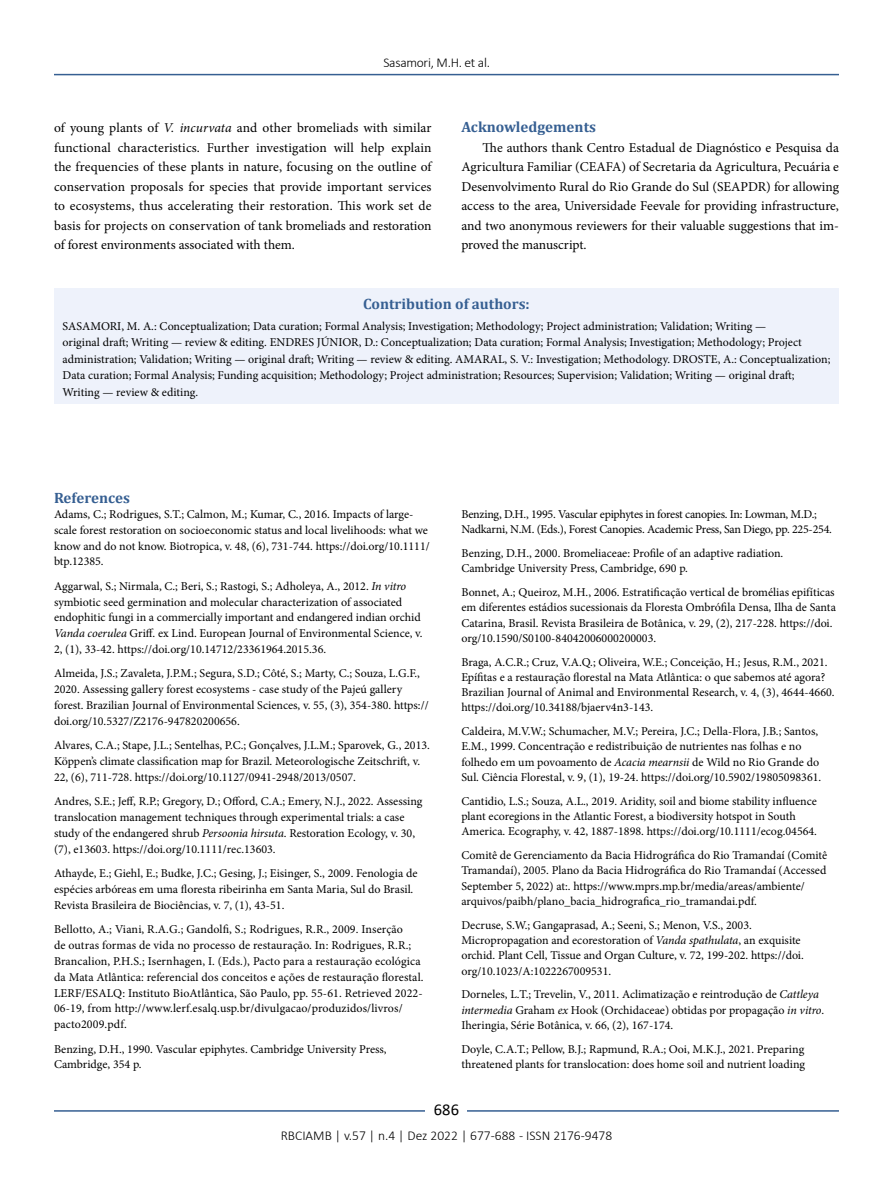
<style>
.page{position:relative;width:893px;height:1191px;background:#fff}
.page>*{position:absolute;margin:0;border:0;box-sizing:border-box;transform-origin:0 0}
.t1{font:16.5px "Calibri";color:#000}
.t2{font:700 15px "Cambria";color:#365f92}
.t3{font:13.5px/19.5px "Minion Pro";letter-spacing:-.005em;color:#000;text-align:justify}
.t4{font:300 13.5px "Calibri";color:#000}
.t5{font:300 13.5px "Calibri";letter-spacing:-.02em;color:#000}
.t6{font:12px/15.9px "Minion Pro";color:#000}
.t7{font:12px/15.3px "Minion Pro";letter-spacing:-.02em;color:#000}
.s1{font-style:italic}
</style>
<div class="page">
<hr style="left:54px;top:74px;width:785px;height:1px;background:#365f92">
<hr style="left:54px;top:1110px;width:785px;height:1px;background:#365f92">
<div style="left:426px;top:1096px;width:41px;height:26px;background:#fff"></div>
<div style="left:54px;top:289px;width:785px;height:115px;background:#eef2fb"></div>
<p class="t5" style="left:383px;top:54px;width:108px">Sasamori, M.H. et al.</p>
<p class="t3" style="left:54px;top:118px;width:379px">of young plants of <span class="s1">V. incurvata</span> and other bromeliads with similar functional characteristics. Further investigation will help explain the frequencies of these plants in nature, focusing on the outline of conservation proposals for species that provide important services to ecosystems, thus accelerating their restoration. This work set de basis for projects on conservation of tank bromeliads and restoration of forest environments associated with them.</p>
<p class="t2" style="left:461px;top:116px;width:136px">Acknowledgements</p>
<p class="t3" style="left:461px;top:138px;width:379px;text-indent:21px">The authors thank Centro Estadual de Diagnóstico e Pesquisa da Agricultura Familiar (CEAFA) of Secretaria da Agricultura, Pecuária e Desenvolvimento Rural do Rio Grande do Sul (SEAPDR) for allowing access to the area, Universidade Feevale for providing infrastructure, and two anonymous reviewers for their valuable suggestions that im&shy;proved the manuscript.</p>
<p class="t2" style="left:363px;top:293px;width:168px">Contribution of authors:</p>
<p class="t6" style="left:63px;top:317px;width:769px;line-height:16.5px">SASAMORI, M. A.: Conceptualization; Data curation; Formal Analysis; Investigation; Methodology; Project administration; Validation; Writing —<br>original draft; Writing — review &amp; editing. ENDRES JÚNIOR, D.: Conceptualization; Data curation; Formal Analysis; Investigation; Methodology; Project administration; Validation; Writing — original draft; Writing — review &amp; editing. AMARAL, S. V.: Investigation; Methodology. DROSTE, A.: Conceptualization; Data curation; Formal Analysis; Funding acquisition; Methodology; Project administration; Resources; Supervision; Validation; Writing — original draft; Writing — review &amp; editing.</p>
<p class="t2" style="left:54px;top:487px;width:77px">References</p>
<p class="t6" style="left:54px;top:506px;width:377px">Adams, C.; Rodrigues, S.T.; Calmon, M.; Kumar, C., 2016. Impacts of large&shy;scale forest restoration on socioeconomic status and local livelihoods: what we know and do not know. Biotropica, v. 48, (6), 731-744. https://doi.org/10.1111/ btp.12385.</p>
<p class="t6" style="left:54px;top:578px;width:370px">Aggarwal, S.; Nirmala, C.; Beri, S.; Rastogi, S.; Adholeya, A., 2012. <span class="s1">In vitro </span>symbiotic seed germination and molecular characterization of associated endophitic fungi in a commercially important and endangered indian orchid <span class="s1">Vanda coerulea</span> Griff. ex Lind. European Journal of Environmental Science, v.<br>2, (1), 33-42. https://doi.org/10.14712/23361964.2015.36.</p>
<p class="t6" style="left:54px;top:666px;width:376px">Almeida, J.S.; Zavaleta, J.P.M.; Segura, S.D.; Côté, S.; Marty, C.; Souza, L.G.F., 2020. Assessing gallery forest ecosystems - case study of the Pajeú gallery forest. Brazilian Journal of Environmental Sciences, v. 55, (3), 354-380. https:// doi.org/10.5327/Z2176-947820200656.</p>
<p class="t6" style="left:54px;top:737px;width:377px">Alvares, C.A.; Stape, J.L.; Sentelhas, P.C.; Gonçalves, J.L.M.; Sparovek, G., 2013.<br>Köppen’s climate classification map for Brazil. Meteorologische Zeitschrift, v.<br>22, (6), 711-728. https://doi.org/10.1127/0941-2948/2013/0507.</p>
<p class="t6" style="left:54px;top:793px;width:370px">Andres, S.E.; Jeff, R.P.; Gregory, D.; Offord, C.A.; Emery, N.J., 2022. Assessing translocation management techniques through experimental trials: a case study of the endangered shrub <span class="s1">Persoonia hirsuta</span>. Restoration Ecology, v. 30, (7), e13603. https://doi.org/10.1111/rec.13603.</p>
<p class="t6" style="left:54px;top:865px;width:365px">Athayde, E.; Giehl, E.; Budke, J.C.; Gesing, J.; Eisinger, S., 2009. Fenologia de espécies arbóreas em uma floresta ribeirinha em Santa Maria, Sul do Brasil.<br>Revista Brasileira de Biociências, v. 7, (1), 43-51.</p>
<p class="t6" style="left:54px;top:921px;width:371px">Bellotto, A.; Viani, R.A.G.; Gandolfi, S.; Rodrigues, R.R., 2009. Inserção<br>de outras formas de vida no processo de restauração. In: Rodrigues, R.R.; Brancalion, P.H.S.; Isernhagen, I. (Eds.), Pacto para a restauração ecológica da Mata Atlântica: referencial dos conceitos e ações de restauração florestal.<br>LERF/ESALQ: Instituto BioAtlântica, São Paulo, pp. 55-61. Retrieved 2022- 06-19, from http://www.lerf.esalq.usp.br/divulgacao/produzidos/livros/ pacto2009.pdf.</p>
<p class="t6" style="left:54px;top:1040px;width:334px">Benzing, D.H., 1990. Vascular epiphytes. Cambridge University Press,<br>Cambridge, 354 p.</p>
<p class="t7" style="left:461px;top:506px;width:372px">Benzing, D.H., 1995. Vascular epiphytes in forest canopies. In: Lowman, M.D.;<br>Nadkarni, N.M. (Eds.), Forest Canopies. Academic Press, San Diego, pp. 225-254.</p>
<p class="t6" style="left:461px;top:545px;width:323px;line-height:15.3px">Benzing, D.H., 2000. Bromeliaceae: Profile of an adaptive radiation.<br>Cambridge University Press, Cambridge, 690 p.</p>
<p class="t6" style="left:461px;top:584px;width:376px;line-height:15.3px">Bonnet, A.; Queiroz, M.H., 2006. Estratificação vertical de bromélias epifíticas em diferentes estádios sucessionais da Floresta Ombrófila Densa, Ilha de Santa Catarina, Brasil. Revista Brasileira de Botânica, v. 29, (2), 217-228. https://doi. org/10.1590/S0100-84042006000200003.</p>
<p class="t6" style="left:461px;top:654px;width:375px;line-height:15.3px">Braga, A.C.R.; Cruz, V.A.Q.; Oliveira, W.E.; Conceição, H.; Jesus, R.M., 2021.<br>Epífitas e a restauração florestal na Mata Atlântica: o que sabemos até agora?<br>Brazilian Journal of Animal and Environmental Research, v. 4, (3), 4644-4660. https://doi.org/10.34188/bjaerv4n3-143.</p>
<p class="t6" style="left:461px;top:724px;width:361px;line-height:15.3px">Caldeira, M.V.W.; Schumacher, M.V.; Pereira, J.C.; Della-Flora, J.B.; Santos, E.M., 1999. Concentração e redistribuição de nutrientes nas folhas e no folhedo em um povoamento de <span class="s1">Acacia mearnsii</span> de Wild no Rio Grande do Sul. Ciência Florestal, v. 9, (1), 19-24. https://doi.org/10.5902/19805098361.</p>
<p class="t6" style="left:461px;top:793px;width:357px;line-height:15.3px">Cantidio, L.S.; Souza, A.L., 2019. Aridity, soil and biome stability influence plant ecoregions in the Atlantic Forest, a biodiversity hotspot in South<br>America. Ecography, v. 42, 1887-1898. https://doi.org/10.1111/ecog.04564.</p>
<p class="t6" style="left:461px;top:847px;width:367px;line-height:15.3px">Comitê de Gerenciamento da Bacia Hidrográfica do Rio Tramandaí (Comitê Tramandaí), 2005. Plano da Bacia Hidrográfica do Rio Tramandaí (Accessed September 5, 2022) at:. https://www.mprs.mp.br/media/areas/ambiente/ arquivos/paibh/plano_bacia_hidrografica_rio_tramandai.pdf.</p>
<p class="t6" style="left:461px;top:917px;width:344px;line-height:15.3px">Decruse, S.W.; Gangaprasad, A.; Seeni, S.; Menon, V.S., 2003.<br>Micropropagation and ecorestoration of <span class="s1">Vanda spathulata</span>, an exquisite orchid. Plant Cell, Tissue and Organ Culture, v. 72, 199-202. https://doi. org/10.1023/A:1022267009531.</p>
<p class="t6" style="left:461px;top:987px;width:364px;line-height:15.3px">Dorneles, L.T.; Trevelin, V., 2011. Aclimatização e reintrodução de <span class="s1">Cattleya intermedia</span> Graham <span class="s1">ex</span> Hook (Orchidaceae) obtidas por propagação <span class="s1">in vitro</span>.<br>Iheringia, Série Botânica, v. 66, (2), 167-174.</p>
<p class="t6" style="left:461px;top:1041px;width:345px;line-height:15.3px">Doyle, C.A.T.; Pellow, B.J.; Rapmund, R.A.; Ooi, M.K.J., 2021. Preparing threatened plants for translocation: does home soil and nutrient loading</p>
<h1 class="t1" style="left:434px;top:1098px;width:27px">686</h1>
<p class="t4" style="left:281px;top:1126px;width:333px">RBCIAMB | v.57 | n.4 | Dez 2022 | 677-688 - ISSN 2176-9478</p>
</div>
